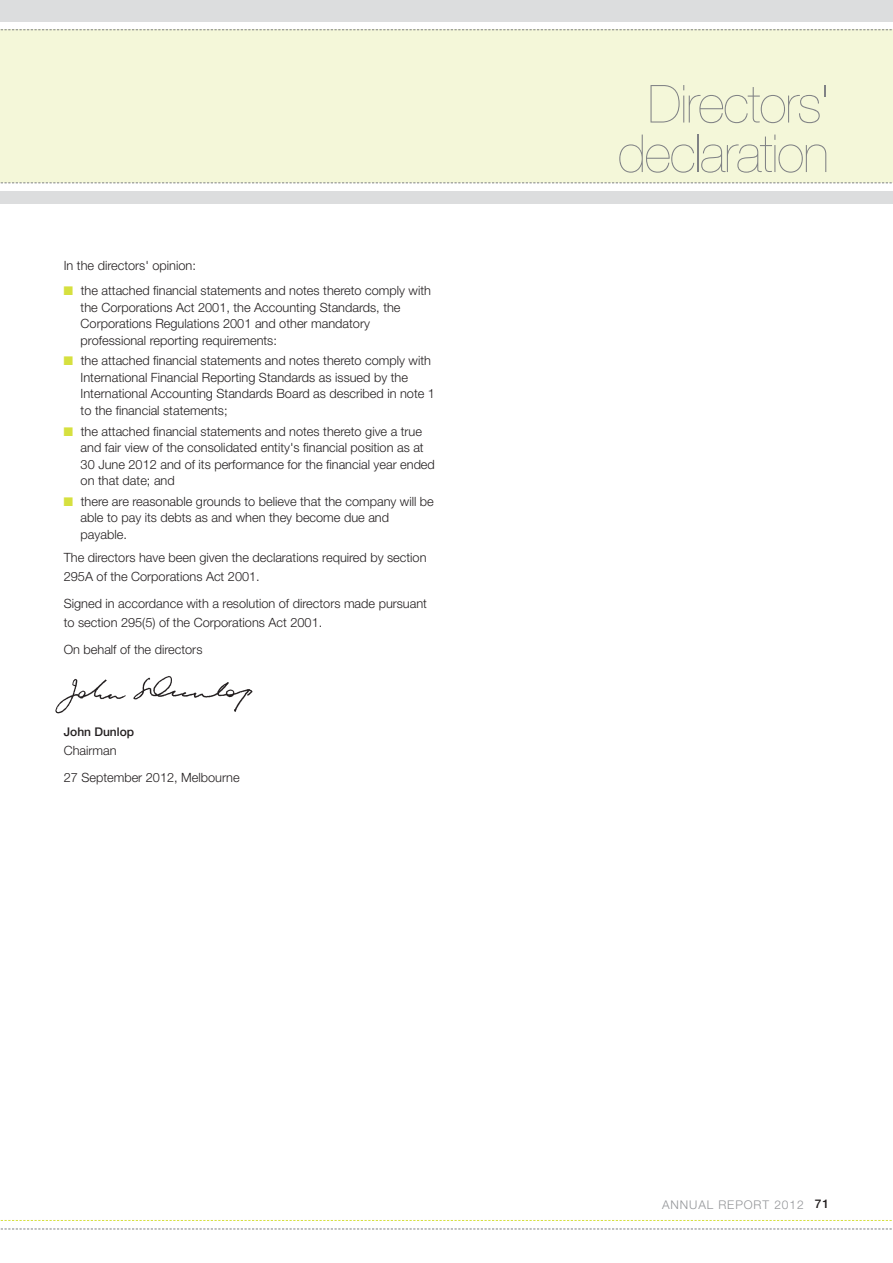
<style>
.page{position:relative;width:893px;height:1263px;background:#fff}
.page>*{position:absolute;margin:0;border:0;box-sizing:border-box;transform-origin:0 0}
.t1{font:200 52.5px/49.5px "Helvetica Neue";letter-spacing:-.025em;color:#808285;text-align:center}
.t2{font:300 12.75px/16.5px "Helvetica Neue";color:#231f20}
.t3{font:300 12px "Helvetica Neue";letter-spacing:.075em;color:#939598}
.t4{font:500 12px "Helvetica Neue";color:#231f20}
.s1{font-family:"Monotype Sorts";font-weight:400;font-size:12px;color:#d6e03f}
.s2{font-weight:500;color:#231f20}
</style>
<div class="page">
<div style="left:0;top:30px;width:893px;height:153px;background:#f4f7d9"></div>
<div style="left:0;top:191px;width:893px;height:13px;background:#dcddde"></div>
<div style="left:0;top:0;width:893px;height:21px;background:#dcddde"></div>
<svg style="left:0;top:1220px;width:892px;height:1px"></svg>
<svg style="left:0;top:182px;width:892px;height:1px"></svg>
<svg style="left:0;top:1228px;width:892px;height:1px"></svg>
<svg style="left:0;top:29px;width:893px;height:1px"></svg>
<img style="left:55px;top:676px;width:198px;height:38px">
<p class="t2" style="left:64px;top:254px;width:369px;line-height:25px">In the directors' opinion:<br><span class="s1">N</span> the attached financial statements and notes thereto comply with</p>
<p class="t2" style="left:81px;top:300px;width:321px">the Corporations Act 2001, the Accounting Standards, the<br>Corporations Regulations 2001 and other mandatory professional reporting requirements:</p>
<p class="t2" style="left:81px;top:354px;width:356px;text-indent:-17px"><span class="s1">N</span> the attached financial statements and notes thereto comply with International Financial Reporting Standards as issued by the International Accounting Standards Board as described in note 1 to the financial statements;</p>
<p class="t2" style="left:81px;top:424px;width:356px;text-indent:-17px"><span class="s1">N</span> the attached financial statements and notes thereto give a true and fair view of the consolidated entity's financial position as at 30 June 2012 and of its performance for the financial year ended on that date; and</p>
<p class="t2" style="left:81px;top:494px;width:355px;text-indent:-17px"><span class="s1">N</span> there are reasonable grounds to believe that the company will be able to pay its debts as and when they become due and payable.</p>
<p class="t2" style="left:64px;top:549px;width:364px;line-height:18.8px">The directors have been given the declarations required by section<br>295A of the Corporations Act 2001.</p>
<p class="t2" style="left:64px;top:595px;width:365px;line-height:18.8px">Signed in accordance with a resolution of directors made pursuant to section 295(5) of the Corporations Act 2001.</p>
<p class="t2" style="left:64px;top:642px;width:140px">On behalf of the directors</p>
<p class="t4" style="left:64px;top:727px;width:72px">John Dunlop</p>
<p class="t2" style="left:64px;top:737px;width:177px;line-height:27.3px">Chairman<br>27 September 2012, Melbourne</p>
<h1 class="t1" style="left:618px;top:84px;width:213px">Directors' declaration</h1>
<p class="t3" style="left:662px;top:1200px;width:169px">ANNUAL REPORT 2012 <span class="s2">71</span></p>
</div>
